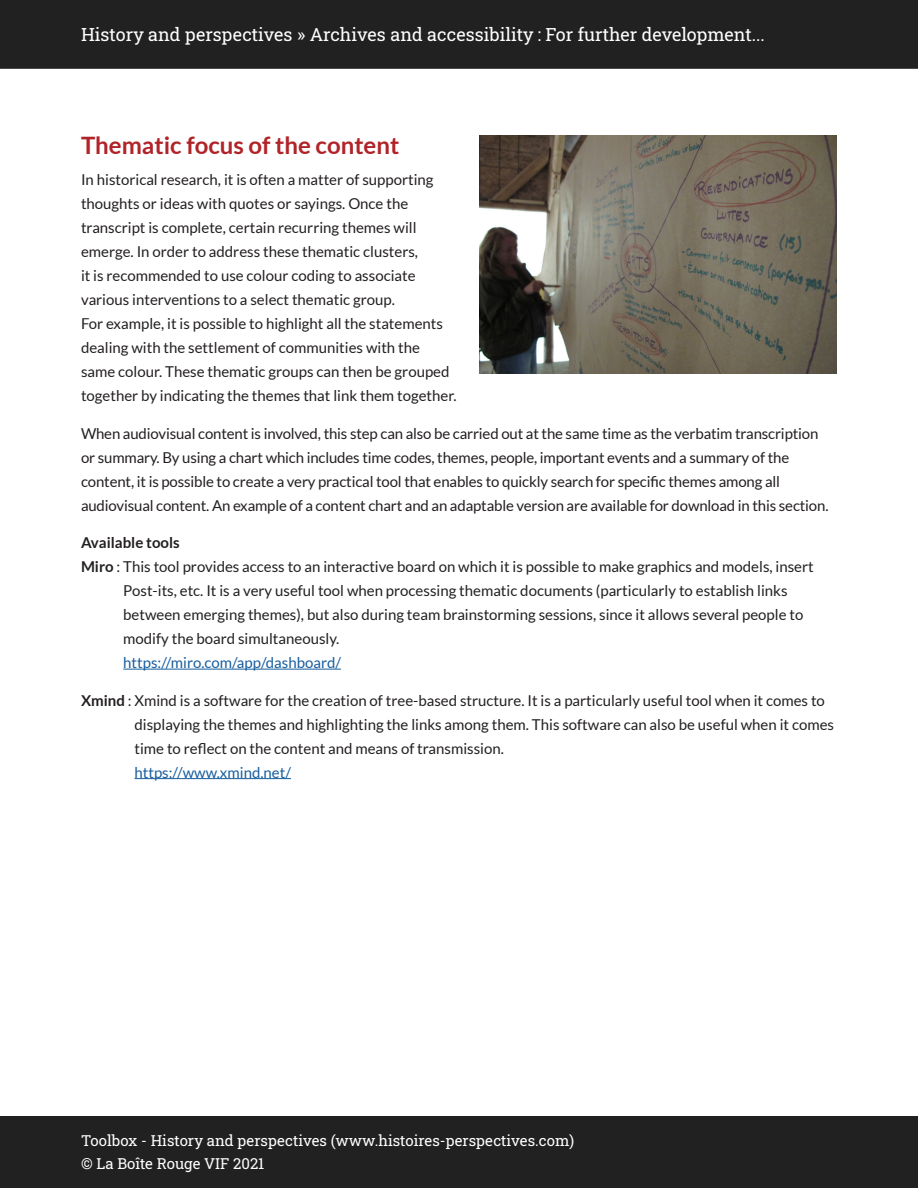
<style>
.page{position:relative;width:918px;height:1188px;background:#fff}
.page>*{position:absolute;margin:0;border:0;box-sizing:border-box;transform-origin:0 0}
.t1{font:700 24px "Lato";color:#b02429}
.t2{font:18px "Roboto Slab";color:#fff}
.t3{font:15px/24px "Lato";color:#231f20}
.t4{font:15px/22.5px "Roboto Slab";color:#fff}
.t5{font:15px "Lato";color:#175d9e}
.t6{font:700 15px "Lato";color:#231f20}
.s1{font-weight:700}
</style>
<div class="page">
<div style="left:0;top:1117px;width:918px;height:71px;background:#212121"></div>
<div style="left:0;top:0;width:918px;height:69px;background:#212121"></div>
<hr style="left:123px;top:669px;width:218px;height:1px;background:#175d9e">
<hr style="left:135px;top:778px;width:156px;height:1px;background:#175d9e">
<img style="left:479px;top:135px;width:358px;height:239px">
<p class="t2" style="left:81px;top:22px;width:685px">History and perspectives » Archives and accessibility : For further development...</p>
<h1 class="t1" style="left:81px;top:132px;width:320px">Thematic focus of the content</h1>
<p class="t3" style="left:81px;top:168px;width:377px">In historical research, it is often a matter of supporting thoughts or ideas with quotes or sayings. Once the transcript is complete, certain recurring themes will emerge. In order to address these thematic clusters,<br>it is recommended to use colour coding to associate various interventions to a select thematic group.<br>For example, it is possible to highlight all the statements dealing with the settlement of communities with the same colour. These thematic groups can then be grouped together by indicating the themes that link them together.</p>
<p class="t3" style="left:81px;top:421px;width:749px">When audiovisual content is involved, this step can also be carried out at the same time as the verbatim transcription or summary. By using a chart which includes time codes, themes, people, important events and a summary of the content, it is possible to create a very practical tool that enables to quickly search for specific themes among all audiovisual content. An example of a content chart and an adaptable version are available for download in this section.</p>
<p class="t6" style="left:81px;top:534px;width:100px">Available tools</p>
<p class="t3" style="left:81px;top:555px;width:734px"><span class="s1">Miro</span> : This tool provides access to an interactive board on which it is possible to make graphics and models, insert</p>
<p class="t3" style="left:123px;top:579px;width:666px">Post-its, etc. It is a very useful tool when processing thematic documents (particularly to establish links</p>
<p class="t3" style="left:123px;top:603px;width:682px">between emerging themes), but also during team brainstorming sessions, since it allows several people to</p>
<p class="t3" style="left:123px;top:627px;width:217px">modify the board simultaneously.</p>
<p class="t5" style="left:123px;top:654px;width:219px">https://miro.com/app/dashboard/</p>
<p class="t3" style="left:135px;top:688px;width:701px;text-indent:-54px"><span class="s1">Xmind</span> : Xmind is a software for the creation of tree-based structure. It is a particularly useful tool when it comes to displaying the themes and highlighting the links among them. This software can also be useful when it comes time to reflect on the content and means of transmission.</p>
<p class="t5" style="left:135px;top:764px;width:158px">https://www.xmind.net/</p>
<p class="t4" style="left:81px;top:1129px;width:495px">Toolbox - History and perspectives (www.histoires-perspectives.com) © La Boîte Rouge VIF 2021</p>
</div>
